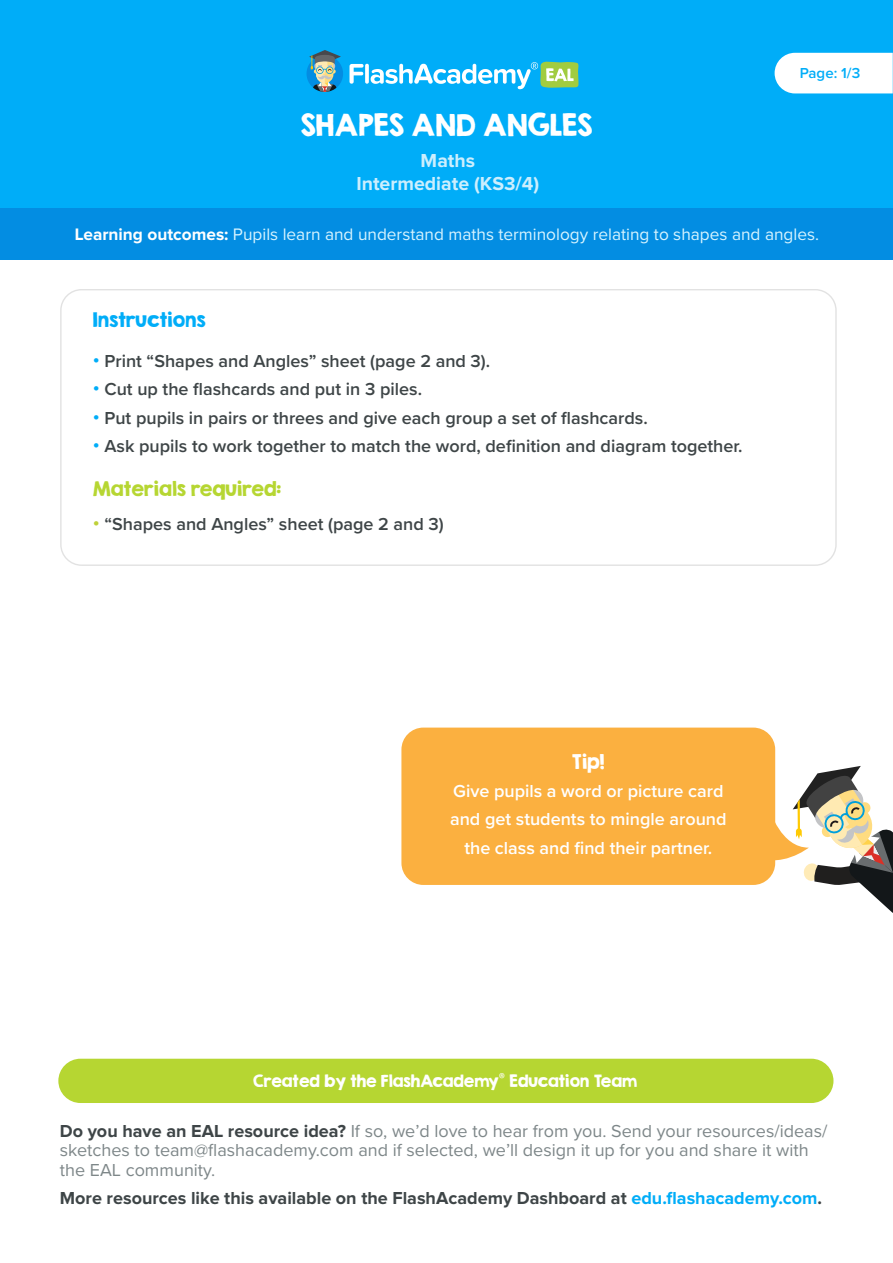
<style>
.page{position:relative;width:893px;height:1263px;background:#fff}
.page>*{position:absolute;margin:0;border:0;box-sizing:border-box;transform-origin:0 0}
.t1{font:27px "KG Second Chances Solid";color:#fff}
.t2{font:700 19.5px/23.4px "Proxima Nova";color:rgb(255 255 255/.8);text-align:center}
.t3{font:600 18px "Proxima Nova";color:#3e4547}
.t4{font:18px/19.5px "Proxima Nova";color:#7e8789}
.t5{font:600 18px/28.5px "Proxima Nova";color:#fff;text-align:center}
.t6{font:700 18px "Proxima Nova";color:#3e4547}
.t7{font:18px "KG Second Chances Solid";color:#b6d632}
.t8{font:18px "KG Second Chances Solid";color:#00adf8}
.t9{font:18px "KG Second Chances Solid";color:#fff}
.t10{font:17.25px "Proxima Nova";color:#d7f4ff}
.t11{font:15px "KG Second Chances Solid";color:#fff}
.t12{font:600 15px "Proxima Nova";color:#00adf8}
.s1{font-weight:700;color:#fff}
.s2{font-size:19.5px;color:#00adf8}
.s3{font-size:19.5px;color:#bfd139}
.s4{font-weight:700;color:#3e4547}
.s5{color:#00adf8}
</style>
<div class="page">
<div style="left:0;top:0;width:893px;height:210px;background:#00adf8"></div>
<div style="left:775px;top:53px;width:118px;height:40px;background:#fff"></div>
<div style="left:0;top:208px;width:893px;height:51px;background:#038de2"></div>
<svg style="left:349px;top:62px;width:230px;height:27px"></svg>
<div style="left:307px;top:55px;width:36px;height:37px;background:#038de2;border-radius:50%"></div>
<svg style="left:309px;top:50px;width:32px;height:42px"></svg>
<div style="left:58px;top:1059px;width:775px;height:44px;background:#b6d632;border-radius:22px"></div>
<div style="left:401px;top:727px;width:374px;height:158px;background:#fbb040;border-radius:22px"></div>
<svg style="left:753px;top:766px;width:140px;height:147px"></svg>
<h1 class="t1" style="left:301px;top:107px;width:293px">SHAPES AND ANGLES</h1>
<p class="t2" style="left:356px;top:150px;width:184px">Maths<br>Intermediate (KS3/4)</p>
<p class="t12" style="left:800px;top:62px;width:62px">Page: 1/3</p>
<p class="t10" style="left:75px;top:221px;width:746px"><span class="s1">Learning outcomes:</span> Pupils learn and understand maths terminology relating to shapes and angles.</p>
<p class="t8" style="left:93px;top:308px;width:114px">Instructions</p>
<p class="t3" style="left:93px;top:347px;width:399px"><span class="s2">•</span> Print “Shapes and Angles” sheet (page 2 and 3).</p>
<p class="t3" style="left:93px;top:376px;width:331px"><span class="s2">•</span> Cut up the flashcards and put in 3 piles.</p>
<p class="t3" style="left:93px;top:404px;width:556px"><span class="s2">•</span> Put pupils in pairs or threes and give each group a set of flashcards.</p>
<p class="t3" style="left:93px;top:433px;width:651px"><span class="s2">•</span> Ask pupils to work together to match the word, definition and diagram together.</p>
<p class="t7" style="left:93px;top:478px;width:190px">Materials required:</p>
<p class="t3" style="left:93px;top:510px;width:352px"><span class="s3">•</span> “Shapes and Angles” sheet (page 2 and 3)</p>
<p class="t9" style="left:572px;top:750px;width:34px">Tip!</p>
<p class="t5" style="left:450px;top:776px;width:278px">Give pupils a word or picture card and get students to mingle around the class and find their partner.</p>
<p class="t11" style="left:253px;top:1071px;width:386px">Created by the FlashAcademy<sup>®</sup> Education Team</p>
<p class="t4" style="left:60px;top:1120px;width:769px"><span class="s4">Do you have an EAL resource idea?</span> If so, we’d love to hear from you. Send your resources/ideas/ sketches to team@flashacademy.com and if selected, we’ll design it up for you and share it with the EAL community.</p>
<p class="t6" style="left:60px;top:1189px;width:764px">More resources like this available on the FlashAcademy Dashboard at <span class="s5">edu.flashacademy.com</span>.</p>
</div>
